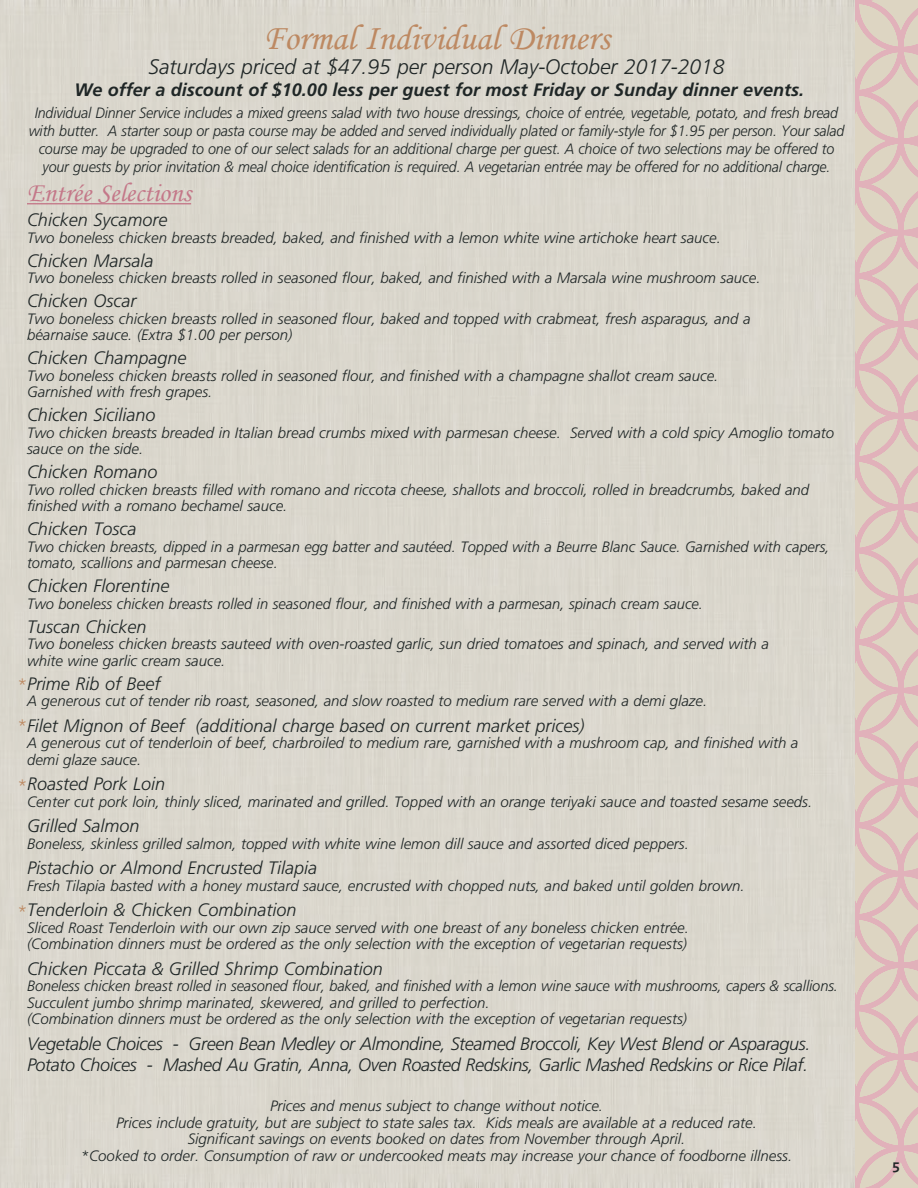
<style>
.page{position:relative;width:918px;height:1188px;background:#fff}
.page>*{position:absolute;margin:0;border:0;box-sizing:border-box;transform-origin:0 0}
.t1{font:36px "Monotype Corsiva";color:#bd8962}
.t2{font:27px "Monotype Corsiva";color:#c47889}
.t3{font:italic 300 21px "Frutiger";color:#1f2626}
.t4{font:italic 300 18px "Frutiger";color:#1f2626}
.t5{font:italic 300 18px/21px "Frutiger";letter-spacing:-.02em;color:#1f2626}
.t6{font:italic 700 18px "Frutiger";color:#1f2626}
.t7{font:italic 300 18px "Frutiger";color:#bd8962}
.t8{font:italic 300 15px/16.5px "Frutiger";color:#1f2626}
.t9{font:italic 300 15px/18px "Frutiger";color:#1f2626;text-align:center;scale:.95 1}
.t10{font:500 15px "Ideal Sans";color:#1f2626}
.s1{color:#bd8962}
</style>
<div class="page">
<svg style="left:855px;top:0;width:63px;height:1188px;background:#dec9bf"></svg>
<hr style="left:27px;top:203px;width:164px;height:1px;background:#c47889">
<h1 class="t1" style="left:263px;top:16px;width:348px">Formal Individual Dinners</h1>
<h3 class="t3" style="left:149px;top:55px;width:577px">Saturdays priced at $47.95 per person May-October 2017-2018</h3>
<p class="t6" style="left:74px;top:79px;width:731px">We offer a discount of $10.00 less per guest for most Friday or Sunday dinner events.</p>
<p class="t9" style="left:29px;top:104px;width:860px">Individual Dinner Service includes a mixed greens salad with two house dressings, choice of entrée, vegetable, potato, and fresh bread with butter. A starter soup or pasta course may be added and served individually plated or family-style for $1.95 per person. Your salad course may be upgraded to one of our select salads for an additional charge per guest. A choice of two selections may be offered to your guests by prior invitation &amp; meal choice identification is required. A vegetarian entrée may be offered for no additional charge.</p>
<h2 class="t2" style="left:27px;top:176px;width:166px">Entrée Selections</h2>
<p class="t4" style="left:27px;top:210px;width:142px">Chicken Sycamore</p>
<p class="t8" style="left:27px;top:229px;width:695px">Two boneless chicken breasts breaded, baked, and finished with a lemon white wine artichoke heart sauce.</p>
<p class="t4" style="left:27px;top:250px;width:128px">Chicken Marsala</p>
<p class="t8" style="left:27px;top:270px;width:735px">Two boneless chicken breasts rolled in seasoned flour, baked, and finished with a Marsala wine mushroom sauce.</p>
<p class="t4" style="left:27px;top:291px;width:111px">Chicken Oscar</p>
<p class="t8" style="left:27px;top:310px;width:725px">Two boneless chicken breasts rolled in seasoned flour, baked and topped with crabmeat, fresh asparagus, and a béarnaise sauce. (Extra $1.00 per person)</p>
<p class="t4" style="left:27px;top:348px;width:161px">Chicken Champagne</p>
<p class="t8" style="left:27px;top:367px;width:693px">Two boneless chicken breasts rolled in seasoned flour, and finished with a champagne shallot cream sauce.<br>Garnished with fresh grapes.</p>
<p class="t4" style="left:27px;top:405px;width:130px">Chicken Siciliano</p>
<p class="t8" style="left:27px;top:424px;width:809px">Two chicken breasts breaded in Italian bread crumbs mixed with parmesan cheese. Served with a cold spicy Amoglio tomato sauce on the side.</p>
<p class="t4" style="left:27px;top:462px;width:132px">Chicken Romano</p>
<p class="t8" style="left:27px;top:481px;width:784px">Two rolled chicken breasts filled with romano and riccota cheese, shallots and broccoli, rolled in breadcrumbs, baked and finished with a romano bechamel sauce.</p>
<p class="t4" style="left:27px;top:519px;width:111px">Chicken Tosca</p>
<p class="t8" style="left:27px;top:538px;width:804px">Two chicken breasts, dipped in a parmesan egg batter and sautéed. Topped with a Beurre Blanc Sauce. Garnished with capers, tomato, scallions and parmesan cheese.</p>
<p class="t4" style="left:27px;top:576px;width:144px">Chicken Florentine</p>
<p class="t8" style="left:27px;top:595px;width:677px">Two boneless chicken breasts rolled in seasoned flour, and finished with a parmesan, spinach cream sauce.</p>
<p class="t4" style="left:27px;top:616px;width:121px">Tuscan Chicken</p>
<p class="t8" style="left:27px;top:636px;width:743px">Two boneless chicken breasts sauteed with oven-roasted garlic, sun dried tomatoes and spinach, and served with a white wine garlic cream sauce.</p>
<p class="t4" style="left:17px;top:673px;width:145px"><span class="s1">*</span>Prime Rib of Beef</p>
<p class="t8" style="left:27px;top:693px;width:682px">A generous cut of tender rib roast, seasoned, and slow roasted to medium rare served with a demi glaze.</p>
<p class="t4" style="left:17px;top:715px;width:569px"><span class="s1">*</span>Filet Mignon of Beef (additional charge based on current market prices)</p>
<p class="t8" style="left:27px;top:735px;width:773px">A generous cut of tenderloin of beef, charbroiled to medium rare, garnished with a mushroom cap, and finished with a demi glaze sauce.</p>
<p class="t4" style="left:27px;top:774px;width:140px">Roasted Pork Loin</p>
<p class="t8" style="left:27px;top:793px;width:787px">Center cut pork loin, thinly sliced, marinated and grilled. Topped with an orange teriyaki sauce and toasted sesame seeds.</p>
<p class="t4" style="left:27px;top:816px;width:114px">Grilled Salmon</p>
<p class="t8" style="left:27px;top:835px;width:663px">Boneless, skinless grilled salmon, topped with white wine lemon dill sauce and assorted diced peppers.</p>
<p class="t4" style="left:27px;top:858px;width:292px">Pistachio or Almond Encrusted Tilapia</p>
<p class="t8" style="left:27px;top:877px;width:719px">Fresh Tilapia basted with a honey mustard sauce, encrusted with chopped nuts, and baked until golden brown.</p>
<p class="t4" style="left:27px;top:900px;width:271px">Tenderloin &amp; Chicken Combination</p>
<p class="t8" style="left:27px;top:919px;width:663px">Sliced Roast Tenderloin with our own zip sauce served with one breast of any boneless chicken entrée. (Combination dinners must be ordered as the only selection with the exception of vegetarian requests)</p>
<p class="t4" style="left:27px;top:958px;width:358px">Chicken Piccata &amp; Grilled Shrimp Combination</p>
<p class="t8" style="left:27px;top:978px;width:812px">Boneless chicken breast rolled in seasoned flour, baked, and finished with a lemon wine sauce with mushrooms, capers &amp; scallions.<br>Succulent jumbo shrimp marinated, skewered, and grilled to perfection.<br>(Combination dinners must be ordered as the only selection with the exception of vegetarian requests)</p>
<p class="t5" style="left:27px;top:1033px;width:785px">Vegetable Choices - Green Bean Medley or Almondine, Steamed Broccoli, Key West Blend or Asparagus.<br>Potato Choices - Mashed Au Gratin, Anna, Oven Roasted Redskins, Garlic Mashed Redskins or Rice Pilaf.</p>
<p class="t8" style="left:81px;top:1098px;width:713px;text-align:center">Prices and menus subject to change without notice.<br>Prices include gratuity, but are subject to state sales tax. Kids meals are available at a reduced rate.<br>Significant savings on events booked on dates from November through April.<br>*Cooked to order. Consumption of raw or undercooked meats may increase your chance of foodborne illness.</p>
<p class="t7" style="left:17px;top:776px;width:12px">*</p>
<p class="t7" style="left:17px;top:902px;width:12px">*</p>
<p class="t10" style="left:893px;top:1153px;width:9px">5</p>
</div>
